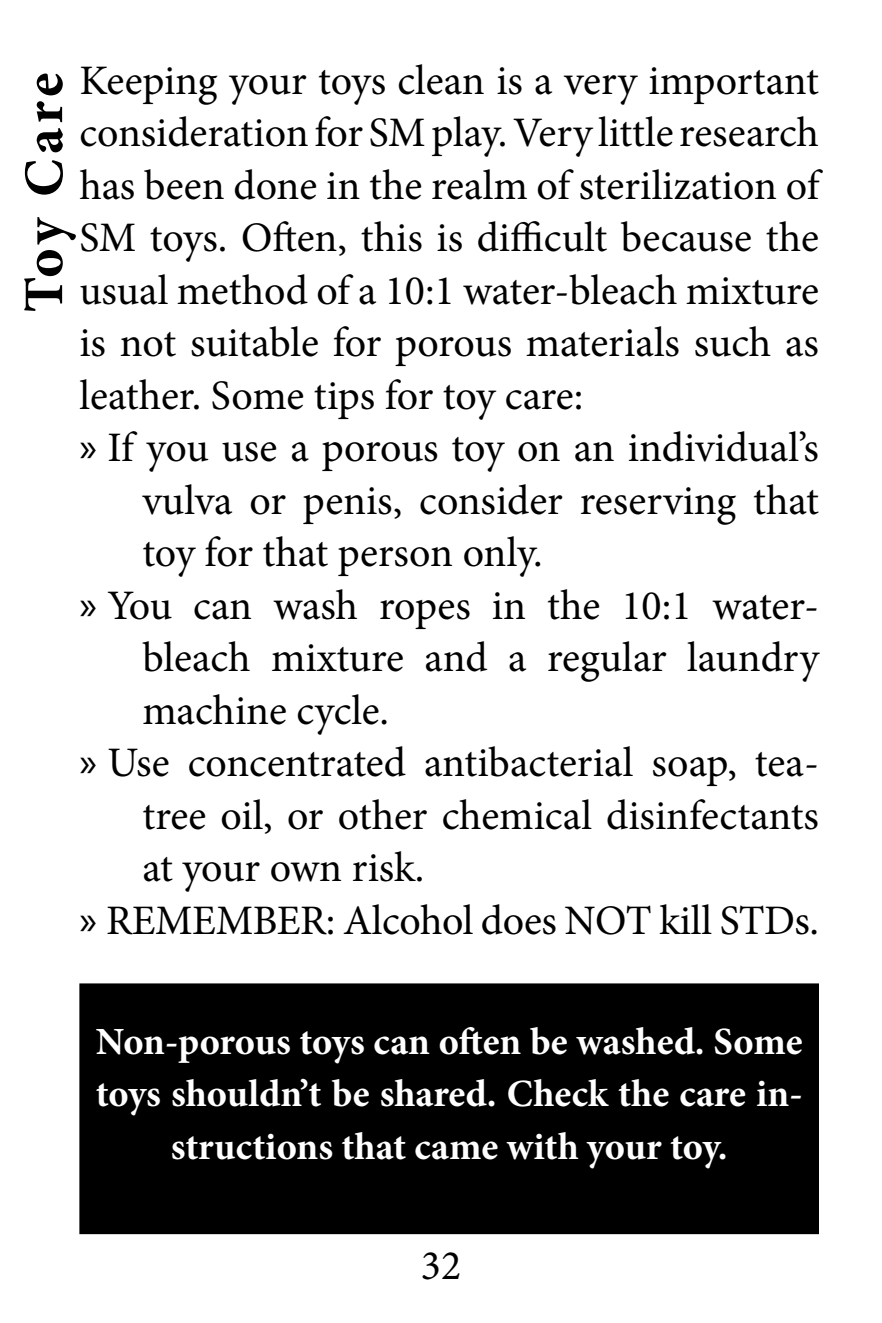
<style>
.page{position:relative;width:882px;height:1323px;background:#fff}
.page>*{position:absolute;margin:0;border:0;box-sizing:border-box;transform-origin:0 0}
.t1{font:700 56px "Minion Pro";letter-spacing:.075em;color:#000}
.t2{font:42px "Minion Pro";letter-spacing:-.005em;color:#000}
.t3{font:700 38.5px/52.5px "Minion Pro";color:#fff;text-align:center}
.s1{font-family:"Myriad Pro"}
</style>
<div class="page">
<div style="left:81px;top:985px;width:736px;height:247px;background:#000"></div>
<div style="left:79px;top:983px;width:740px;height:251px;border:4px solid #000"></div>
<p class="t2" style="left:79px;top:52px;width:741px">Keeping your toys clean is a very important</p>
<p class="t2" style="left:79px;top:104px;width:741px">consideration for SM play. Very little research</p>
<p class="t2" style="left:79px;top:157px;width:741px">has been done in the realm of sterilization of</p>
<p class="t2" style="left:79px;top:209px;width:741px">SM toys. Often, this is difficult because the</p>
<p class="t2" style="left:79px;top:262px;width:741px">usual method of a 10:1 water-bleach mixture</p>
<p class="t2" style="left:79px;top:314px;width:741px">is not suitable for porous materials such as</p>
<p class="t2" style="left:79px;top:367px;width:505px">leather. Some tips for toy care:</p>
<p class="t2" style="left:79px;top:419px;width:741px"><span class="s1">»</span>» If you use a porous toy on an individual’s</p>
<p class="t2" style="left:142px;top:472px;width:678px">vulva or penis, consider reserving that</p>
<p class="t2" style="left:142px;top:524px;width:402px">toy for that person only.</p>
<p class="t2" style="left:79px;top:577px;width:741px"><span class="s1">»</span>» You can wash ropes in the 10:1 water-</p>
<p class="t2" style="left:142px;top:629px;width:678px">bleach mixture and a regular laundry</p>
<p class="t2" style="left:142px;top:682px;width:248px">machine cycle.</p>
<p class="t2" style="left:79px;top:734px;width:741px"><span class="s1">»</span>» Use concentrated antibacterial soap, tea-</p>
<p class="t2" style="left:142px;top:787px;width:678px">tree oil, or other chemical disinfectants</p>
<p class="t2" style="left:142px;top:839px;width:284px">at your own risk.</p>
<p class="t2" style="left:79px;top:892px;width:741px"><span class="s1">»</span>» REMEMBER: Alcohol does NOT kill STDs.</p>
<h1 class="t1" style="left:5px;top:312px;width:241px;rotate:-90deg">Toy Care</h1>
<p class="t3" style="left:96px;top:1015px;width:708px">Non-porous toys can often be washed. Some toys shouldn’t be shared. Check the care in&shy;structions that came with your toy.</p>
<p class="t2" style="left:421px;top:1238px;width:42px">32</p>
</div>
